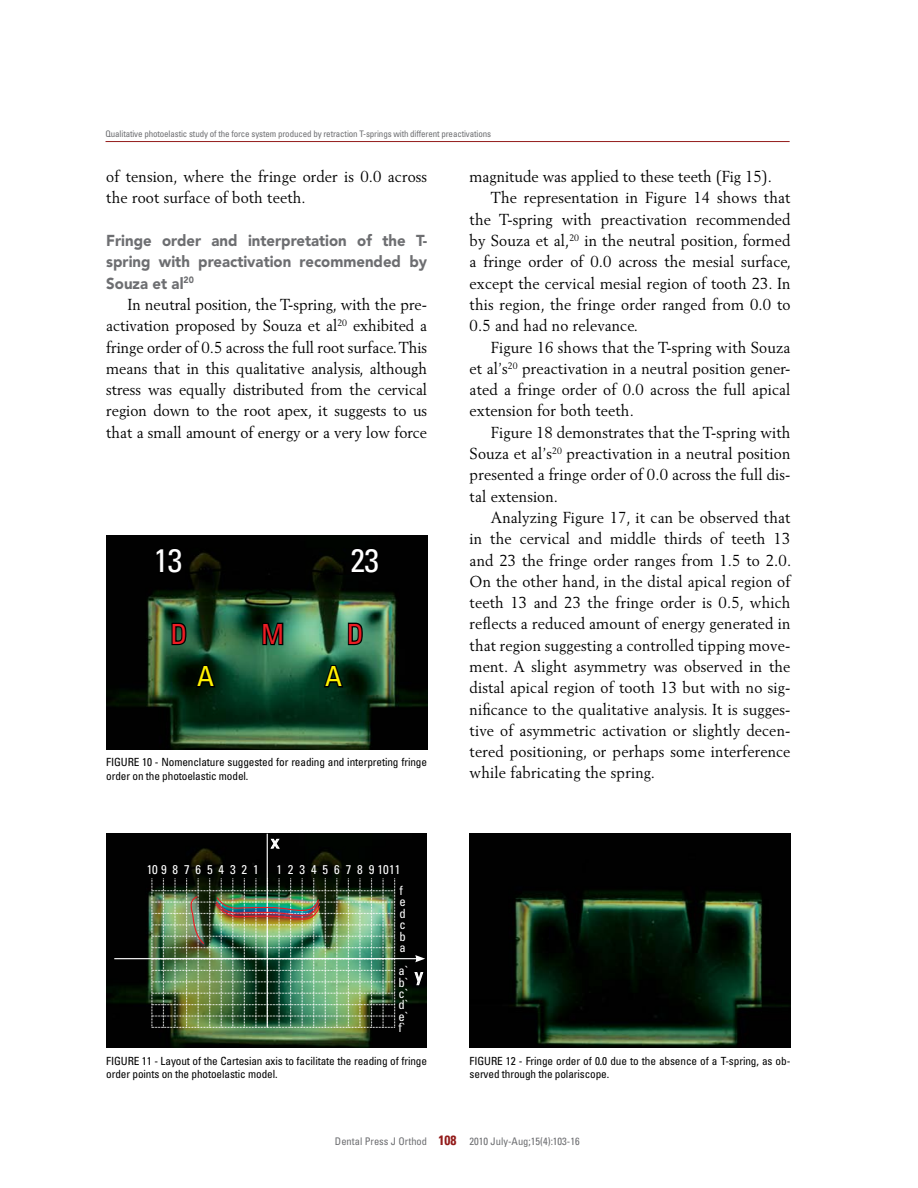
<style>
.page{position:relative;width:918px;height:1188px;background:#fff}
.page>*{position:absolute;margin:0;border:0;box-sizing:border-box;transform-origin:0 0}
.t1{font:condensed 32.7px "Univers";color:#fff}
.t2{font:condensed 27.75px "Univers";color:#ed1d24}
.t3{font:condensed 27.75px "Univers";color:#fff200}
.t4{font:condensed 17.4px "Univers";color:#fff}
.t5{font:15.75px/21.3px "Berling";letter-spacing:.01em;color:#000;scale:.95 1}
.t6{font:900 15.75px/21.3px "Avenir LT Std";color:#6d6e71;text-align:justify;scale:.95 1}
.t7{font:condensed 12.75px/11.2px "Univers";letter-spacing:.46em;color:#fff;text-align:justify}
.t8{font:condensed 11.25px/13.5px "Univers";letter-spacing:-.01em;color:#000}
.t9{font:condensed 10.5px "Univers";color:#6d6e71}
.t10{font:condensed 9px "Univers";letter-spacing:-.015em;color:#6d6e71}
.s1{font-weight:700;font-size:13.5px;color:#931b1a}
</style>
<div class="page">
<img style="left:470px;top:833px;width:320px;height:214px">
<img style="left:106px;top:536px;width:321px;height:214px">
<svg style="left:194px;top:651px;width:23px;height:38px"></svg>
<svg style="left:154px;top:547px;width:30px;height:28px"></svg>
<svg style="left:349px;top:547px;width:31px;height:28px"></svg>
<svg style="left:170px;top:621px;width:18px;height:25px"></svg>
<svg style="left:322px;top:621px;width:43px;height:68px;background:#1c4b34"></svg>
<svg style="left:261px;top:609px;width:24px;height:49px"></svg>
<img style="left:106px;top:833px;width:321px;height:214px">
<hr style="left:114px;top:958px;width:304px;height:1px;background:#fff">
<svg style="left:415px;top:955px;width:10px;height:7px"></svg>
<hr style="left:267px;top:834px;width:1px;height:193px;background:#fff">
<img style="left:151px;top:878px;width:244px;height:150px">
<svg style="left:269px;top:838px;width:12px;height:11px"></svg>
<svg style="left:414px;top:971px;width:10px;height:17px"></svg>
<hr style="left:106px;top:141px;width:684px;height:1px;background:#931b1a">
<p class="t10" style="left:106px;top:128px;width:387px">Qualitative photoelastic study of the force system produced by retraction T-springs with different preactivations</p>
<p class="t5" style="left:106px;top:166px;width:339px">of tension, where the fringe order is 0.0 across the root surface of both teeth.</p>
<p class="t6" style="left:106px;top:230px;width:339px">Fringe order and interpretation of the T&shy;spring with preactivation recommended by Souza et al<sup>20</sup></p>
<p class="t5" style="left:106px;top:294px;width:339px;text-align:justify;text-indent:21px">In neutral position, the T-spring, with the pre&shy;activation proposed by Souza et al<sup>20</sup> exhibited a fringe order of 0.5 across the full root surface. This means that in this qualitative analysis, although stress was equally distributed from the cervical region down to the root apex, it suggests to us that a small amount of energy or a very low force</p>
<h1 class="t1" style="left:154px;top:540px;width:30px">13</h1>
<h1 class="t1" style="left:350px;top:540px;width:30px">23</h1>
<h2 class="t2" style="left:170px;top:616px;width:18px">D</h2>
<h2 class="t2" style="left:261px;top:616px;width:25px">M</h2>
<h2 class="t2" style="left:347px;top:616px;width:18px">D</h2>
<h2 class="t3" style="left:197px;top:659px;width:18px">A</h2>
<h2 class="t3" style="left:325px;top:659px;width:18px">A</h2>
<p class="t8" style="left:106px;top:755px;width:322px">FIGURE 10 - Nomenclature suggested for reading and interpreting fringe order on the photoelastic model.</p>
<p class="t4" style="left:271px;top:831px;width:9px">x</p>
<p class="t7" style="left:147px;top:864px;width:114px">10987654321</p>
<p class="t7" style="left:276px;top:859px;width:128px;line-height:20.5px;text-align:right">1234567891011 f</p>
<p class="t7" style="left:400px;top:896px;width:8px">e d c b a</p>
<p class="t7" style="left:398px;top:965px;width:11px">a` b` c` d` e` f`</p>
<p class="t4" style="left:415px;top:964px;width:9px">y</p>
<p class="t5" style="left:470px;top:166px;width:320px">magnitude was applied to these teeth (Fig 15).</p>
<p class="t5" style="left:491px;top:187px;width:317px">The representation in Figure 14 shows that</p>
<p class="t5" style="left:470px;top:208px;width:339px">the T-spring with preactivation recommended</p>
<p class="t5" style="left:470px;top:230px;width:339px">by Souza et al,<sup>20</sup> in the neutral position, formed</p>
<p class="t5" style="left:470px;top:251px;width:340px">a fringe order of 0.0 across the mesial surface,</p>
<p class="t5" style="left:470px;top:272px;width:339px">except the cervical mesial region of tooth 23. In</p>
<p class="t5" style="left:470px;top:294px;width:339px">this region, the fringe order ranged from 0.0 to</p>
<p class="t5" style="left:470px;top:315px;width:179px">0.5 and had no relevance.</p>
<p class="t5" style="left:491px;top:336px;width:317px">Figure 16 shows that the T-spring with Souza</p>
<p class="t5" style="left:470px;top:357px;width:339px">et al’s<sup>20</sup> preactivation in a neutral position gener-</p>
<p class="t5" style="left:470px;top:379px;width:339px">ated a fringe order of 0.0 across the full apical</p>
<p class="t5" style="left:470px;top:400px;width:174px">extension for both teeth.</p>
<p class="t5" style="left:491px;top:421px;width:317px">Figure 18 demonstrates that the T-spring with</p>
<p class="t5" style="left:470px;top:443px;width:339px">Souza et al’s<sup>20</sup> preactivation in a neutral position</p>
<p class="t5" style="left:470px;top:464px;width:339px">presented a fringe order of 0.0 across the full dis-</p>
<p class="t5" style="left:470px;top:485px;width:95px">tal extension.</p>
<p class="t5" style="left:491px;top:507px;width:317px">Analyzing Figure 17, it can be observed that</p>
<p class="t5" style="left:470px;top:528px;width:339px">in the cervical and middle thirds of teeth 13</p>
<p class="t5" style="left:470px;top:549px;width:340px">and 23 the fringe order ranges from 1.5 to 2.0.</p>
<p class="t5" style="left:470px;top:570px;width:339px">On the other hand, in the distal apical region of</p>
<p class="t5" style="left:470px;top:592px;width:339px">teeth 13 and 23 the fringe order is 0.5, which</p>
<p class="t5" style="left:470px;top:613px;width:339px">reflects a reduced amount of energy generated in</p>
<p class="t5" style="left:470px;top:634px;width:339px">that region suggesting a controlled tipping move-</p>
<p class="t5" style="left:470px;top:656px;width:339px">ment. A slight asymmetry was observed in the</p>
<p class="t5" style="left:470px;top:677px;width:339px">distal apical region of tooth 13 but with no sig-</p>
<p class="t5" style="left:470px;top:698px;width:339px">nificance to the qualitative analysis. It is sugges-</p>
<p class="t5" style="left:470px;top:720px;width:339px">tive of asymmetric activation or slightly decen-</p>
<p class="t5" style="left:470px;top:741px;width:339px">tered positioning, or perhaps some interference</p>
<p class="t5" style="left:470px;top:762px;width:197px">while fabricating the spring.</p>
<p class="t8" style="left:106px;top:1054px;width:322px">FIGURE 11 - Layout of the Cartesian axis to facilitate the reading of fringe order points on the photoelastic model.</p>
<p class="t8" style="left:470px;top:1054px;width:322px">FIGURE 12 - Fringe order of 0.0 due to the absence of a T-spring, as ob&shy;served through the polariscope.</p>
<p class="t9" style="left:335px;top:1134px;width:246px">Dental Press J Orthod <span class="s1">108</span> 2010 July-Aug;15(4):103-16</p>
</div>
